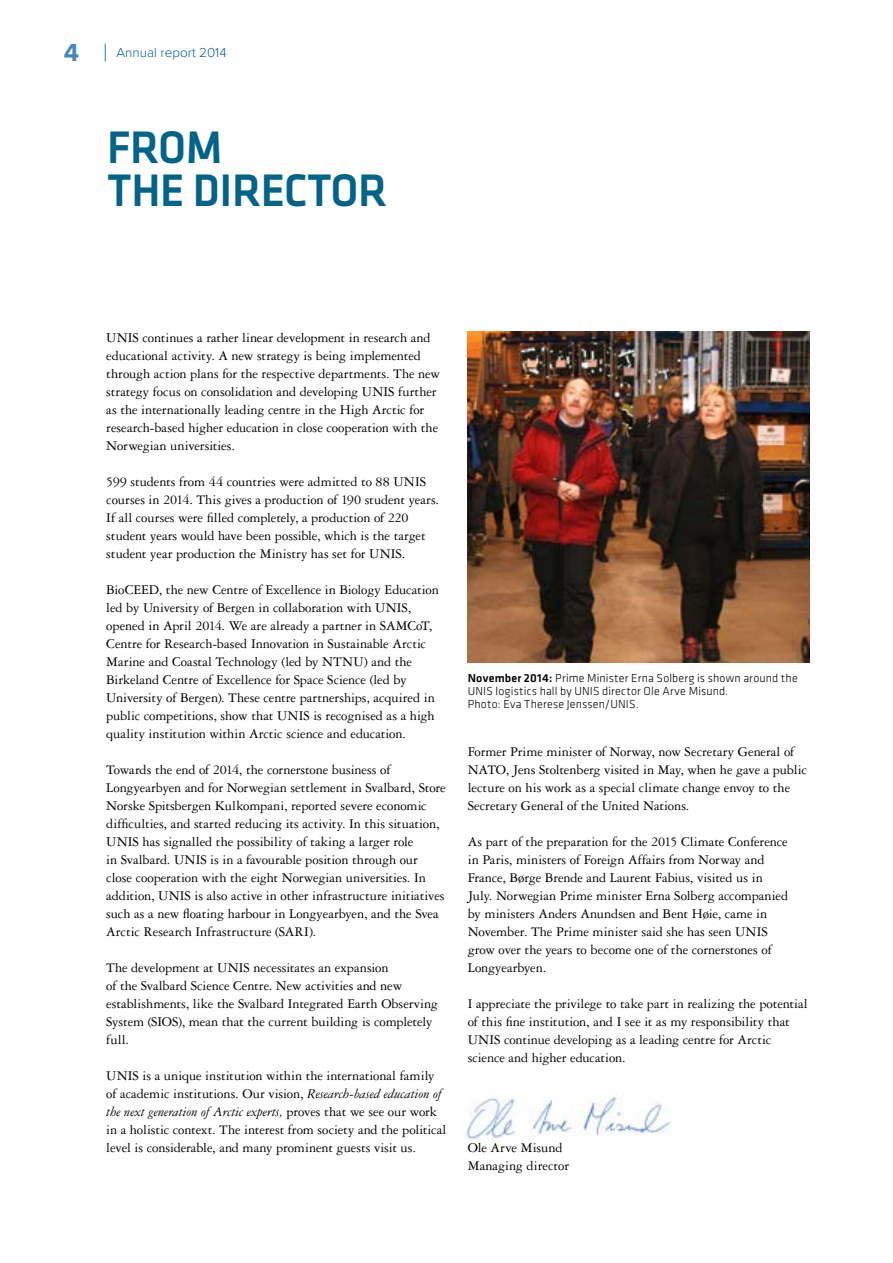
<style>
.page{position:relative;width:893px;height:1263px;background:#fff}
.page>*{position:absolute;margin:0;border:0;box-sizing:border-box;transform-origin:0 0}
.t1{font:500 47.25px/43.5px "Klavika";letter-spacing:-.01em;color:#006389;scale:.95 1}
.t2{font:14.25px/18px "Garamond 3 LT Std";letter-spacing:-.005em;color:#000}
.t3{font:300 13.5px "Proxima Nova";color:#0061a2}
.t4{font:300 12px/13.2px "Klavika";letter-spacing:.015em;color:#000}
.s1{font-weight:700;font-size:25.5px;color:#4288be}
.s2{font-family:"Proxima Nova T";font-weight:100;font-size:25.5px}
.s3{font-style:italic}
.s4{font-weight:500}
</style>
<div class="page">
<img style="left:468px;top:332px;width:341px;height:331px">
<img style="left:466px;top:1093px;width:206px;height:54px">
<p class="t3" style="left:64px;top:45px;width:164px"><span class="s1">4</span> <span class="s2">|</span> Annual report 2014</p>
<h1 class="t1" style="left:107px;top:124px;width:297px">FROM<br>THE DIRECTOR</h1>
<p class="t2" style="left:106px;top:329px;width:335px">UNIS continues a rather linear development in research and educational activity. A new strategy is being implemented through action plans for the respective departments. The new strategy focus on consolidation and developing UNIS further as the internationally leading centre in the High Arctic for research-based higher education in close cooperation with the Norwegian universities.</p>
<p class="t2" style="left:106px;top:473px;width:334px">599 students from 44 countries were admitted to 88 UNIS courses in 2014. This gives a production of 190 student years.<br>If all courses were filled completely, a production of 220 student years would have been possible, which is the target student year production the Ministry has set for UNIS.</p>
<p class="t2" style="left:106px;top:581px;width:334px">BioCEED, the new Centre of Excellence in Biology Education led by University of Bergen in collaboration with UNIS, opened in April 2014. We are already a partner in SAMCoT, Centre for Research-based Innovation in Sustainable Arctic Marine and Coastal Technology (led by NTNU) and the Birkeland Centre of Excellence for Space Science (led by University of Bergen). These centre partnerships, acquired in public competitions, show that UNIS is recognised as a high quality institution within Arctic science and education.</p>
<p class="t2" style="left:106px;top:761px;width:341px">Towards the end of 2014, the cornerstone business of Longyearbyen and for Norwegian settlement in Svalbard, Store Norske Spitsbergen Kulkompani, reported severe economic difficulties, and started reducing its activity. In this situation, UNIS has signalled the possibility of taking a larger role<br>in Svalbard. UNIS is in a favourable position through our close cooperation with the eight Norwegian universities. In addition, UNIS is also active in other infrastructure initiatives such as a new floating harbour in Longyearbyen, and the Svea Arctic Research Infrastructure (SARI).</p>
<p class="t2" style="left:106px;top:959px;width:333px">The development at UNIS necessitates an expansion<br>of the Svalbard Science Centre. New activities and new establishments, like the Svalbard Integrated Earth Observing System (SIOS), mean that the current building is completely full.</p>
<p class="t2" style="left:106px;top:1067px;width:342px">UNIS is a unique institution within the international family of academic institutions. Our vision, <span class="s3">Research-based education of the next generation of Arctic experts,</span> proves that we see our work in a holistic context. The interest from society and the political level is considerable, and many prominent guests visit us.</p>
<p class="t4" style="left:468px;top:671px;width:331px"><span class="s4">November 2014:</span> Prime Minister Erna Solberg is shown around the<br>UNIS logistics hall by UNIS director Ole Arve Misund.<br>Photo: Eva Therese Jenssen/UNIS.</p>
<p class="t2" style="left:468px;top:743px;width:341px">Former Prime minister of Norway, now Secretary General of NATO, Jens Stoltenberg visited in May, when he gave a public lecture on his work as a special climate change envoy to the Secretary General of the United Nations.</p>
<p class="t2" style="left:468px;top:833px;width:322px">As part of the preparation for the 2015 Climate Conference in Paris, ministers of Foreign Affairs from Norway and France, Børge Brende and Laurent Fabius, visited us in July. Norwegian Prime minister Erna Solberg accompanied by ministers Anders Anundsen and Bent Høie, came in November. The Prime minister said she has seen UNIS grow over the years to become one of the cornerstones of Longyearbyen.</p>
<p class="t2" style="left:468px;top:995px;width:342px">I appreciate the privilege to take part in realizing the potential of this fine institution, and I see it as my responsibility that UNIS continue developing as a leading centre for Arctic science and higher education.</p>
<p class="t2" style="left:468px;top:1139px;width:103px">Ole Arve Misund<br>Managing director</p>
</div>
